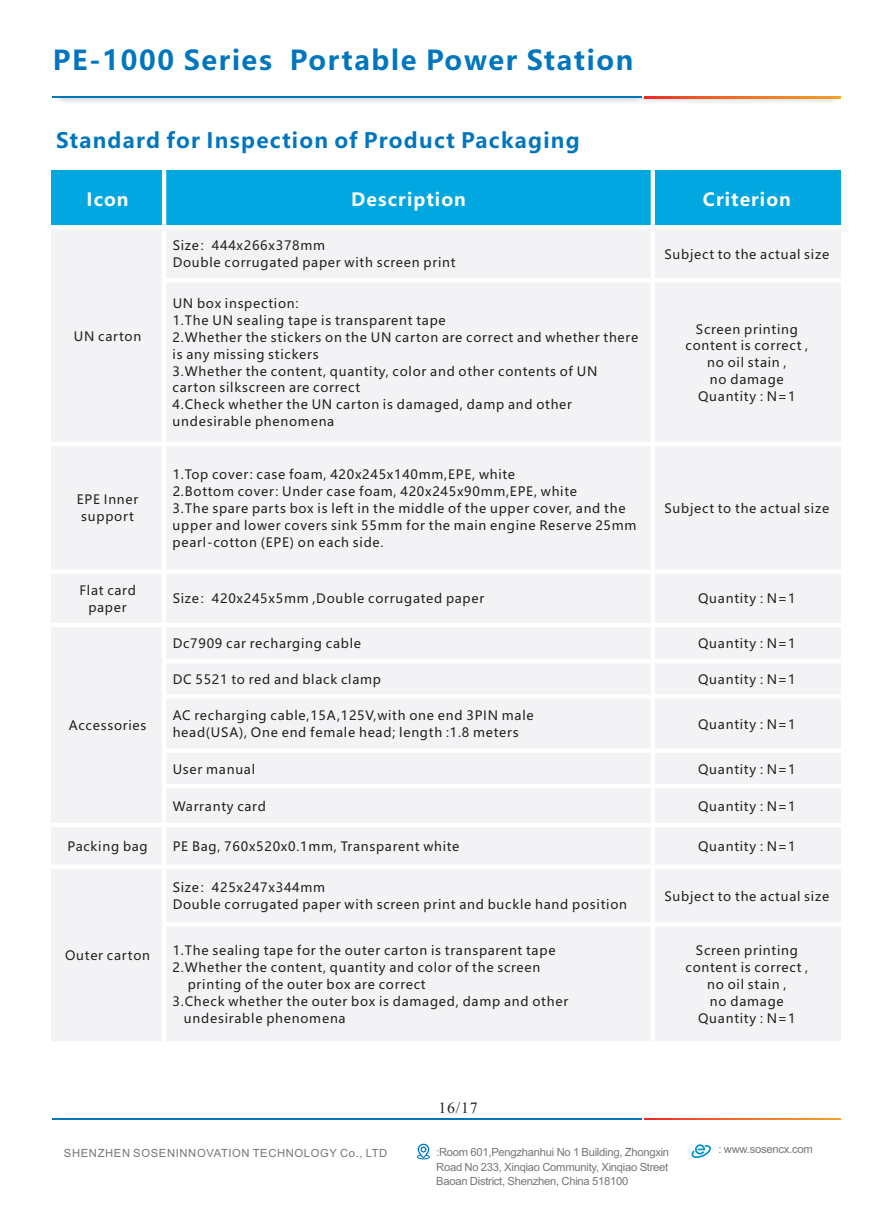
<style>
.page{position:relative;width:893px;height:1212px;background:#fff}
.page>*{position:absolute;margin:0;border:0;box-sizing:border-box;transform-origin:0 0}
.t1{font:700 27px "Microsoft Ya Hei";letter-spacing:.06em;color:#0076bf}
.t2{font:700 21px "Microsoft Ya Hei";letter-spacing:.06em;color:#0076bf}
.t3{font:700 18px "Microsoft Ya Hei";letter-spacing:.06em;color:#fff}
.t4{font:15.75px "Times New Roman";color:#231f20}
.t5{font:12.75px/16.8px "Microsoft Ya Hei";letter-spacing:.06em;color:#231f20}
.t6{font:11.25px/14.4px "Arial";letter-spacing:-.025em;color:#747879;text-align:justify}
.t7{font:11.25px "Arial";letter-spacing:.055em;color:#747879}
</style>
<div class="page">
<img style="left:58px;top:98px;width:782px;height:4px">
<hr style="left:53px;top:97px;width:589px;height:1px;background:#0076bf">
<svg style="left:644px;top:97px;width:196px;height:1px"></svg>
<hr style="left:53px;top:1118px;width:589px;height:1px;background:#0076bf">
<svg style="left:644px;top:1118px;width:196px;height:1px"></svg>
<svg style="left:417px;top:1144px;width:13px;height:15px"></svg>
<div style="left:691px;top:1143px;width:20px;height:16px;background:#fbfbfd"></div>
<svg style="left:691px;top:1144px;width:20px;height:14px"></svg>
<div style="left:51px;top:170px;width:113px;height:57px;background:#00a7e0"></div>
<div style="left:164px;top:170px;width:489px;height:57px;background:#00a7e0"></div>
<div style="left:653px;top:170px;width:188px;height:57px;background:#00a7e0"></div>
<div style="left:51px;top:227px;width:113px;height:217px;background:#f3f3f5"></div>
<div style="left:164px;top:227px;width:489px;height:53px;background:#f3f3f5"></div>
<div style="left:653px;top:227px;width:188px;height:53px;background:#f3f3f5"></div>
<div style="left:164px;top:280px;width:489px;height:164px;background:#f3f3f5"></div>
<div style="left:653px;top:280px;width:188px;height:164px;background:#f3f3f5"></div>
<div style="left:51px;top:444px;width:113px;height:128px;background:#f3f3f5"></div>
<div style="left:164px;top:444px;width:489px;height:128px;background:#f3f3f5"></div>
<div style="left:653px;top:444px;width:188px;height:128px;background:#f3f3f5"></div>
<div style="left:51px;top:572px;width:113px;height:53px;background:#f3f3f5"></div>
<div style="left:164px;top:572px;width:489px;height:53px;background:#f3f3f5"></div>
<div style="left:653px;top:572px;width:188px;height:53px;background:#f3f3f5"></div>
<div style="left:51px;top:625px;width:113px;height:200px;background:#f3f3f5"></div>
<div style="left:164px;top:625px;width:489px;height:36px;background:#f3f3f5"></div>
<div style="left:653px;top:625px;width:188px;height:36px;background:#f3f3f5"></div>
<div style="left:164px;top:661px;width:489px;height:35px;background:#f3f3f5"></div>
<div style="left:653px;top:661px;width:188px;height:35px;background:#f3f3f5"></div>
<div style="left:164px;top:696px;width:489px;height:55px;background:#f3f3f5"></div>
<div style="left:653px;top:696px;width:188px;height:55px;background:#f3f3f5"></div>
<div style="left:164px;top:751px;width:489px;height:35px;background:#f3f3f5"></div>
<div style="left:653px;top:751px;width:188px;height:35px;background:#f3f3f5"></div>
<div style="left:164px;top:786px;width:489px;height:39px;background:#f3f3f5"></div>
<div style="left:653px;top:786px;width:188px;height:39px;background:#f3f3f5"></div>
<div style="left:51px;top:825px;width:113px;height:41px;background:#f3f3f5"></div>
<div style="left:164px;top:825px;width:489px;height:41px;background:#f3f3f5"></div>
<div style="left:653px;top:825px;width:188px;height:41px;background:#f3f3f5"></div>
<div style="left:51px;top:866px;width:113px;height:177px;background:#f3f3f5"></div>
<div style="left:164px;top:866px;width:489px;height:58px;background:#f3f3f5"></div>
<div style="left:653px;top:866px;width:188px;height:58px;background:#f3f3f5"></div>
<div style="left:164px;top:924px;width:489px;height:119px;background:#f3f3f5"></div>
<div style="left:653px;top:924px;width:188px;height:119px;background:#f3f3f5"></div>
<hr style="left:162px;top:170px;width:4px;height:875px;background:#fff">
<hr style="left:651px;top:170px;width:4px;height:875px;background:#fff">
<hr style="left:51px;top:1041px;width:790px;height:4px;background:#fff">
<div style="left:162px;top:922px;width:679px;height:5px;background:#fff"></div>
<div style="left:51px;top:864px;width:790px;height:5px;background:#fff"></div>
<hr style="left:51px;top:823px;width:790px;height:4px;background:#fff">
<hr style="left:162px;top:784px;width:679px;height:4px;background:#fff">
<hr style="left:162px;top:749px;width:679px;height:4px;background:#fff">
<div style="left:162px;top:694px;width:679px;height:5px;background:#fff"></div>
<hr style="left:162px;top:659px;width:679px;height:4px;background:#fff">
<hr style="left:51px;top:623px;width:790px;height:4px;background:#fff">
<div style="left:51px;top:569px;width:790px;height:5px;background:#fff"></div>
<hr style="left:51px;top:442px;width:790px;height:4px;background:#fff">
<hr style="left:162px;top:278px;width:679px;height:4px;background:#fff">
<hr style="left:51px;top:225px;width:790px;height:4px;background:#fff">
<h1 class="t1" style="left:53px;top:48px;width:582px">PE-1000 Series Portable Power Station</h1>
<h2 class="t2" style="left:56px;top:131px;width:525px">Standard for Inspection of Product Packaging</h2>
<h3 class="t3" style="left:87px;top:191px;width:44px">Icon</h3>
<h3 class="t3" style="left:351px;top:191px;width:116px">Description</h3>
<h3 class="t3" style="left:703px;top:191px;width:90px">Criterion</h3>
<p class="t5" style="left:74px;top:329px;width:69px">UN carton</p>
<p class="t5" style="left:77px;top:492px;width:63px;text-align:center">EPE Inner support</p>
<p class="t5" style="left:173px;top:238px;width:284px">Size：444x266x378mm<br>Double corrugated paper with screen print</p>
<p class="t5" style="left:664px;top:247px;width:166px">Subject to the actual size</p>
<p class="t5" style="left:173px;top:296px;width:467px">UN box inspection:<br>1.The UN sealing tape is transparent tape<br>2.Whether the stickers on the UN carton are correct and whether there is any missing stickers<br>3.Whether the content, quantity, color and other contents of UN carton silkscreen are correct<br>4.Check whether the UN carton is damaged, damp and other undesirable phenomena</p>
<p class="t5" style="left:685px;top:322px;width:124px;text-align:center">Screen printing content is correct , no oil stain ,<br>no damage<br>Quantity : N=1</p>
<p class="t5" style="left:173px;top:467px;width:465px">1.Top cover: case foam, 420x245x140mm,EPE, white<br>2.Bottom cover: Under case foam, 420x245x90mm,EPE, white<br>3.The spare parts box is left in the middle of the upper cover, and the upper and lower covers sink 55mm for the main engine Reserve 25mm pearl-cotton (EPE) on each side.</p>
<p class="t5" style="left:664px;top:501px;width:166px">Subject to the actual size</p>
<p class="t5" style="left:79px;top:583px;width:58px;text-align:center">Flat card paper</p>
<p class="t5" style="left:173px;top:591px;width:313px">Size：420x245x5mm ,Double corrugated paper</p>
<p class="t5" style="left:698px;top:591px;width:99px">Quantity : N=1</p>
<p class="t5" style="left:69px;top:718px;width:79px">Accessories</p>
<p class="t5" style="left:173px;top:636px;width:190px">Dc7909 car recharging cable</p>
<p class="t5" style="left:698px;top:636px;width:99px">Quantity : N=1</p>
<p class="t5" style="left:173px;top:672px;width:210px">DC 5521 to red and black clamp</p>
<p class="t5" style="left:698px;top:672px;width:99px">Quantity : N=1</p>
<p class="t5" style="left:173px;top:708px;width:363px">AC recharging cable,15A,125V,with one end 3PIN male head(USA), One end female head; length :1.8 meters</p>
<p class="t5" style="left:698px;top:717px;width:99px">Quantity : N=1</p>
<p class="t5" style="left:173px;top:761px;width:84px">User manual</p>
<p class="t5" style="left:698px;top:761px;width:99px">Quantity : N=1</p>
<p class="t5" style="left:173px;top:799px;width:95px">Warranty card</p>
<p class="t5" style="left:698px;top:799px;width:99px">Quantity : N=1</p>
<p class="t5" style="left:68px;top:839px;width:82px">Packing bag</p>
<p class="t5" style="left:173px;top:839px;width:288px">PE Bag, 760x520x0.1mm, Transparent white</p>
<p class="t5" style="left:698px;top:839px;width:99px">Quantity : N=1</p>
<p class="t5" style="left:65px;top:948px;width:86px">Outer carton</p>
<p class="t5" style="left:173px;top:880px;width:456px">Size：425x247x344mm<br>Double corrugated paper with screen print and buckle hand position</p>
<p class="t5" style="left:664px;top:889px;width:166px">Subject to the actual size</p>
<p class="t5" style="left:173px;top:943px;width:384px">1.The sealing tape for the outer carton is transparent tape</p>
<p class="t5" style="left:173px;top:960px;width:369px">2.Whether the content, quantity and color of the screen</p>
<p class="t5" style="left:188px;top:977px;width:239px">printing of the outer box are correct</p>
<p class="t5" style="left:173px;top:994px;width:397px">3.Check whether the outer box is damaged, damp and other</p>
<p class="t5" style="left:184px;top:1010px;width:163px">undesirable phenomena</p>
<p class="t5" style="left:685px;top:943px;width:124px;text-align:center">Screen printing content is correct , no oil stain ,<br>no damage<br>Quantity : N=1</p>
<p class="t4" style="left:438px;top:1102px;width:41px">16/17</p>
<p class="t7" style="left:64px;top:1149px;width:325px">SHENZHEN SOSENINNOVATION TECHNOLOGY Co., LTD</p>
<p class="t6" style="left:436px;top:1146px;width:235px">:Room 601,Pengzhanhui No 1 Building, Zhongxin Road No 233, Xinqiao Community, Xinqiao Street Baoan District, Shenzhen, China 518100</p>
<p class="t6" style="left:718px;top:1143px;width:96px">: www.sosencx.com</p>
</div>
